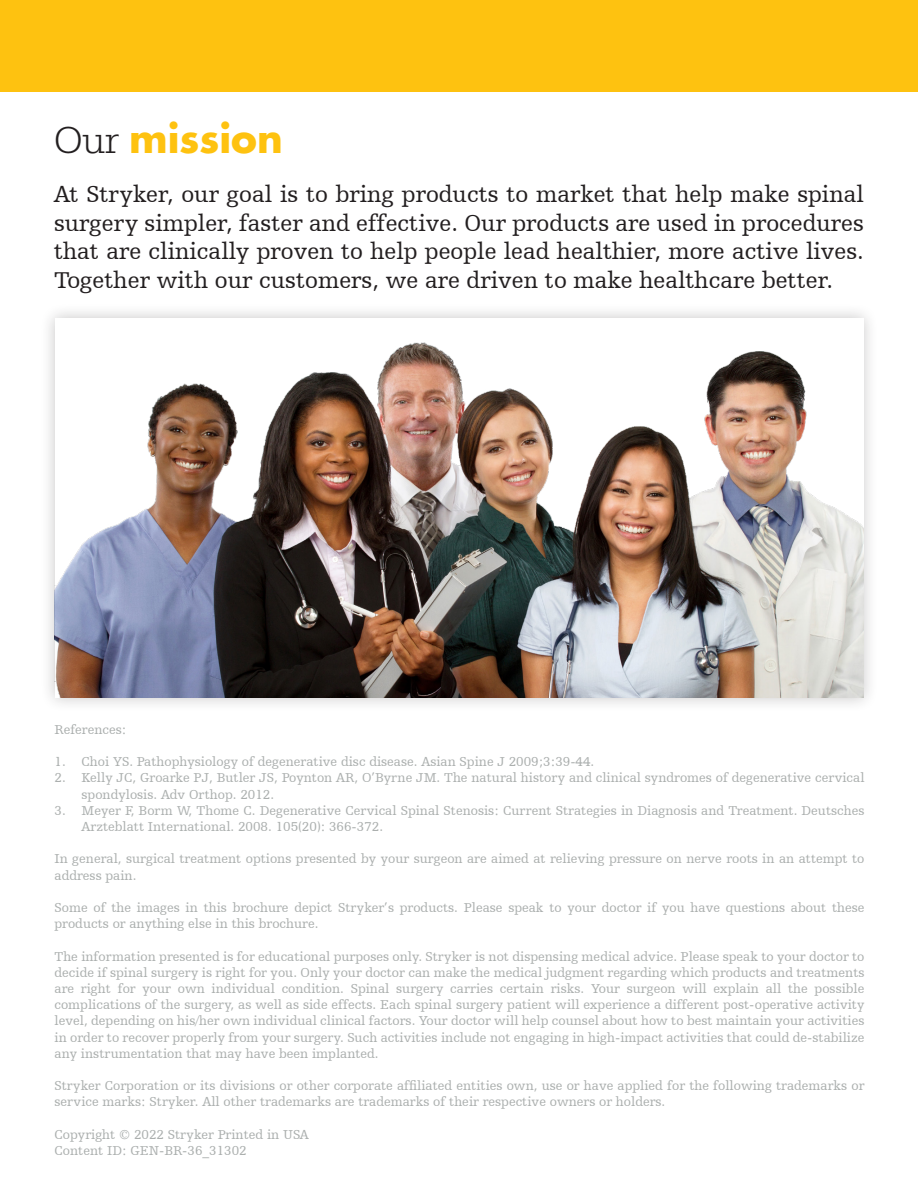
<style>
.page{position:relative;width:918px;height:1188px;background:#fff}
.page>*{position:absolute;margin:0;border:0;box-sizing:border-box;transform-origin:0 0}
.t1{font:700 39px "Futura Std";color:#fec210}
.t2{font:24px/28.8px "Humanist Slabserif 712 BT";color:#231f20;text-align:justify}
.t3{font:13.5px/16.2px "Humanist Slabserif 712 BT";color:#abafae}
.s1{font-family:"URW Egyptienne TOT";font-weight:300;color:#231f20}
</style>
<div class="page">
<div style="left:0;top:0;width:918px;height:92px;background:#fec210"></div>
<div style="left:39px;top:303px;width:840px;height:410px;background:#231f20;opacity:.25"></div>
<img style="left:55px;top:318px;width:808px;height:380px">
<p class="t1" style="left:54px;top:113px;width:230px"><span class="s1">Our</span> mission</p>
<p class="t2" style="left:54px;top:179px;width:811px">At Stryker, our goal is to bring products to market that help make spinal surgery simpler, faster and effective. Our products are used in procedures that are clinically proven to help people lead healthier, more active lives.<br>Together with our customers, we are driven to make healthcare better.</p>
<p class="t3" style="left:55px;top:721px;width:73px">References:</p>
<p class="t3" style="left:55px;top:753px;width:541px">1. Choi YS. Pathophysiology of degenerative disc disease. Asian Spine J 2009;3:39-44.</p>
<p class="t3" style="left:82px;top:770px;width:785px;text-indent:-27px">2. Kelly JC, Groarke PJ, Butler JS, Poynton AR, O’Byrne JM. The natural history and clinical syndromes of degenerative cervical spondylosis. Adv Orthop. 2012.</p>
<p class="t3" style="left:82px;top:802px;width:784px;text-indent:-27px">3. Meyer F, Borm W, Thome C. Degenerative Cervical Spinal Stenosis: Current Strategies in Diagnosis and Treatment. Deutsches<br>Arzteblatt International. 2008. 105(20): 366-372.</p>
<p class="t3" style="left:55px;top:851px;width:811px">In general, surgical treatment options presented by your surgeon are aimed at relieving pressure on nerve roots in an attempt to address pain.</p>
<p class="t3" style="left:55px;top:899px;width:811px">Some of the images in this brochure depict Stryker’s products. Please speak to your doctor if you have questions about these products or anything else in this brochure.</p>
<p class="t3" style="left:55px;top:948px;width:812px;text-align:justify">The information presented is for educational purposes only. Stryker is not dispensing medical advice. Please speak to your doctor to decide if spinal surgery is right for you. Only your doctor can make the medical judgment regarding which products and treatments are right for your own individual condition. Spinal surgery carries certain risks. Your surgeon will explain all the possible complications of the surgery, as well as side effects. Each spinal surgery patient will experience a different post-operative activity level, depending on his/her own individual clinical factors. Your doctor will help counsel about how to best maintain your activities in order to recover properly from your surgery. Such activities include not engaging in high-impact activities that could de-stabilize any instrumentation that may have been implanted.</p>
<p class="t3" style="left:55px;top:1077px;width:812px">Stryker Corporation or its divisions or other corporate affiliated entities own, use or have applied for the following trademarks or service marks: Stryker. All other trademarks are trademarks of their respective owners or holders.</p>
<p class="t3" style="left:55px;top:1126px;width:256px">Copyright © 2022 Stryker Printed in USA</p>
<p class="t3" style="left:55px;top:1142px;width:194px">Content ID: GEN-BR-36_31302</p>
</div>
